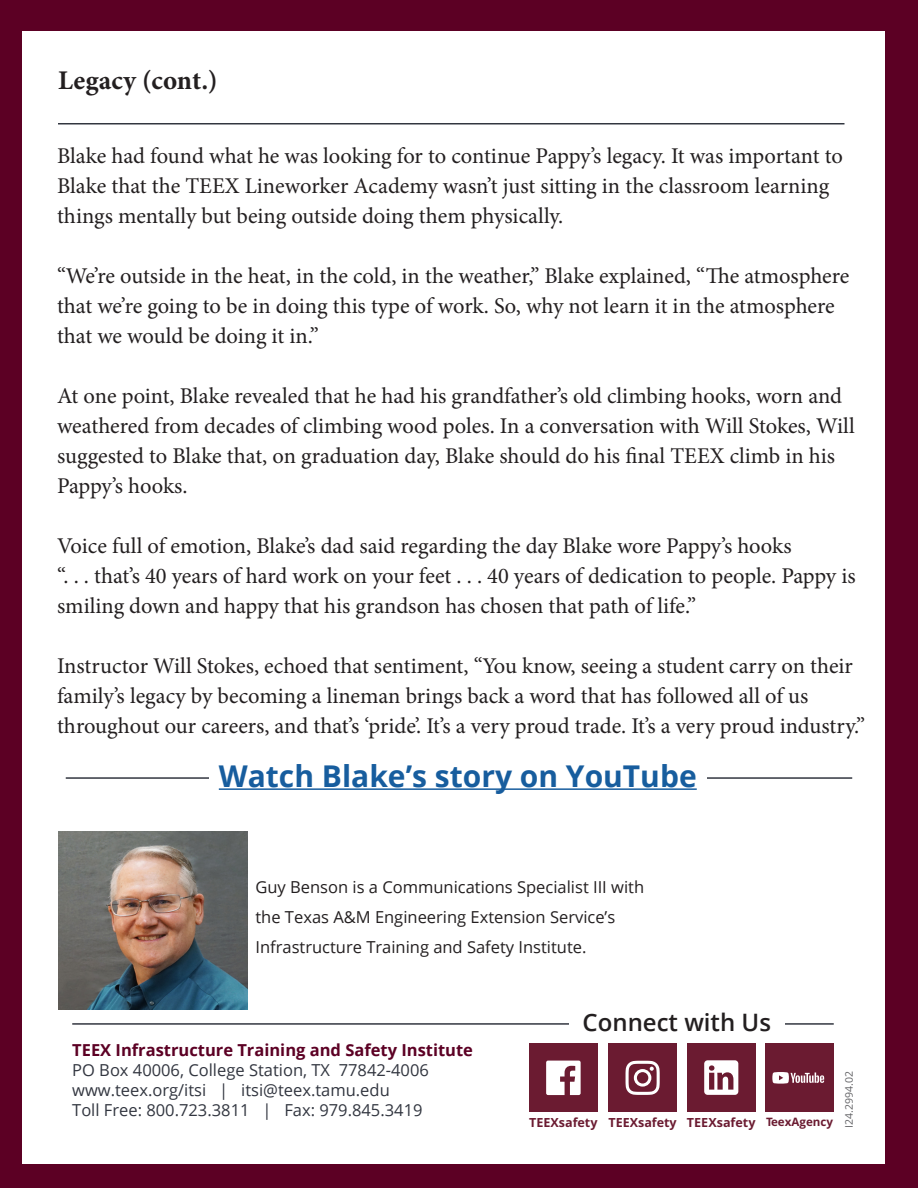
<style>
.page{position:relative;width:918px;height:1188px;background:#5c0024}
.page>*{position:absolute;margin:0;border:0;box-sizing:border-box;transform-origin:0 0}
.t1{font:700 30px "Open Sans";color:#175d9e}
.t2{font:700 27px "Minion Pro";letter-spacing:.005em;color:#231f20}
.t3{font:600 24px "Open Sans";color:#231f20}
.t4{font:22.5px/30px "Minion Pro";letter-spacing:-.005em;color:#231f20}
.t5{font:16.5px/30px "Open Sans";color:#231f20}
.t6{font:16.5px "Open Sans";color:#323640}
.t7{font:700 16.5px "Open Sans";color:#5c0024}
.t8{font:700 12.6px "Open Sans";color:#6b1b31}
.t9{font:700 11.55px "Open Sans";color:#6b1b31}
.t10{font:10.5px "Open Sans";color:#636366}
</style>
<div class="page">
<div style="left:22px;top:32px;width:863px;height:1132px;background:#fff"></div>
<hr style="left:58px;top:123px;width:786px;height:1px;background:#323640">
<img style="left:59px;top:831px;width:189px;height:179px">
<hr style="left:66px;top:777px;width:786px;height:2px;background:#323640">
<div style="left:209px;top:764px;width:498px;height:33px;background:#fff"></div>
<hr style="left:219px;top:788px;width:478px;height:2px;background:#175d9e">
<div style="left:608px;top:1044px;width:69px;height:68px;background:#6b1b31"></div>
<svg style="left:626px;top:1061px;width:34px;height:34px"></svg>
<div style="left:765px;top:1044px;width:69px;height:68px;background:#6b1b31"></div>
<svg style="left:772px;top:1072px;width:52px;height:12px"></svg>
<div style="left:687px;top:1044px;width:69px;height:68px;background:#6b1b31"></div>
<div style="left:704px;top:1060px;width:34px;height:35px;background:#fff;border-radius:3px"></div>
<svg style="left:709px;top:1065px;width:24px;height:25px"></svg>
<hr style="left:72px;top:1023px;width:762px;height:2px;background:#323640">
<div style="left:529px;top:1044px;width:69px;height:68px;background:#6b1b31"></div>
<svg style="left:546px;top:1061px;width:35px;height:34px"></svg>
<div style="left:569px;top:1013px;width:216px;height:23px;background:#fff"></div>
<h2 class="t2" style="left:58px;top:61px;width:161px">Legacy (cont.)</h2>
<p class="t4" style="left:57px;top:141px;width:788px">Blake had found what he was looking for to continue Pappy’s legacy. It was important to<br>Blake that the TEEX Lineworker Academy wasn’t just sitting in the classroom learning things mentally but being outside doing them physically.</p>
<p class="t4" style="left:57px;top:261px;width:794px">“We’re outside in the heat, in the cold, in the weather,” Blake explained, “The atmosphere that we’re going to be in doing this type of work. So, why not learn it in the atmosphere that we would be doing it in.”</p>
<p class="t4" style="left:57px;top:381px;width:799px">At one point, Blake revealed that he had his grandfather’s old climbing hooks, worn and weathered from decades of climbing wood poles. In a conversation with Will Stokes, Will suggested to Blake that, on graduation day, Blake should do his final TEEX climb in his Pappy’s hooks.</p>
<p class="t4" style="left:57px;top:531px;width:736px">Voice full of emotion, Blake’s dad said regarding the day Blake wore Pappy’s hooks</p>
<p class="t4" style="left:57px;top:561px;width:800px">“. . . that’s 40 years of hard work on your feet . . . 40 years of dedication to people. Pappy is smiling down and happy that his grandson has chosen that path of life.”</p>
<p class="t4" style="left:57px;top:651px;width:810px">Instructor Will Stokes, echoed that sentiment, “You know, seeing a student carry on their family’s legacy by becoming a lineman brings back a word that has followed all of us throughout our careers, and that’s ‘pride’. It’s a very proud trade. It’s a very proud industry.”</p>
<p class="t1" style="left:219px;top:755px;width:479px">Watch Blake’s story on YouTube</p>
<p class="t5" style="left:255px;top:871px;width:390px">Guy Benson is a Communications Specialist III with the Texas A&amp;M Engineering Extension Service’s<br>Infrastructure Training and Safety Institute.</p>
<p class="t7" style="left:72px;top:1039px;width:402px">TEEX Infrastructure Training and Safety Institute</p>
<p class="t6" style="left:72px;top:1059px;width:358px">PO Box 40006, College Station, TX 77842-4006</p>
<p class="t6" style="left:72px;top:1079px;width:319px">www.teex.org/itsi | itsi@teex.tamu.edu</p>
<p class="t6" style="left:72px;top:1098px;width:352px">Toll Free: 800.723.3811 | Fax: 979.845.3419</p>
<p class="t3" style="left:583px;top:1006px;width:190px">Connect with Us</p>
<p class="t8" style="left:529px;top:1113px;width:70px">TEEXsafety</p>
<p class="t8" style="left:608px;top:1113px;width:70px">TEEXsafety</p>
<p class="t8" style="left:687px;top:1113px;width:70px">TEEXsafety</p>
<p class="t9" style="left:766px;top:1114px;width:69px">TeexAgency</p>
<p class="t10" style="left:842px;top:1128px;width:58px;rotate:-90deg">I24.2994.02</p>
</div>
